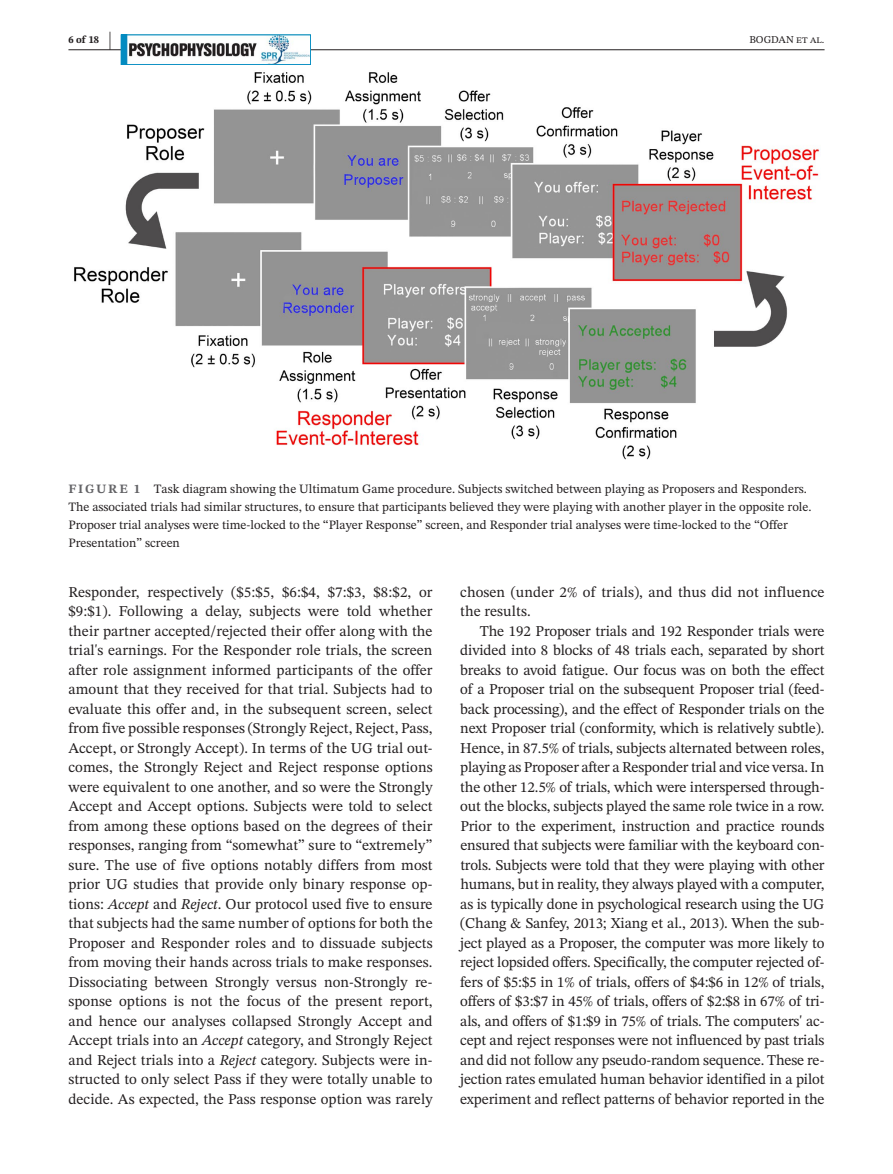
<style>
.page{position:relative;width:893px;height:1174px;background:#fff}
.page>*{position:absolute;margin:0;border:0;box-sizing:border-box;transform-origin:0 0}
.t1{font:15px/19.5px "STIX Two Text";letter-spacing:.005em;color:#231f20;text-align:justify}
.t2{font:12.75px/18px "STIX Two Text";color:#231f20}
.t3{font:10.5px "STIX Two Text";color:#231f20}
.t4{font:700 10.5px "STIX Two Text";color:#231f20}
.s1{font-size:21px}
.s2{font-weight:700;color:#636366}
.s3{font-style:italic}
</style>
<div class="page">
<hr style="left:68px;top:49px;width:756px;height:1px;background:#231f20">
<img style="left:123px;top:37px;width:186px;height:26px">
<div style="left:121px;top:35px;width:190px;height:30px;border:1px solid #028bc1"></div>
<img style="left:74px;top:72px;width:746px;height:388px">
<p class="t4" style="left:68px;top:32px;width:44px">6 of 18 <span class="s1">|</span></p>
<p class="t3" style="left:749px;top:32px;width:77px">BOGDAN et al.</p>
<p class="t2" style="left:68px;top:479px;width:745px"><span class="s2">FIGURE 1</span> Task diagram showing the Ultimatum Game procedure. Subjects switched between playing as Proposers and Responders.<br>The associated trials had similar structures, to ensure that participants believed they were playing with another player in the opposite role.<br>Proposer trial analyses were time-locked to the “Player Response” screen, and Responder trial analyses were time-locked to the “Offer Presentation” screen</p>
<p class="t1" style="left:68px;top:582px;width:366px">Responder, respectively ($5:$5, $6:$4, $7:$3, $8:$2, or $9:$1). Following a delay, subjects were told whether their partner accepted/rejected their offer along with the trial's earnings. For the Responder role trials, the screen after role assignment informed participants of the offer amount that they received for that trial. Subjects had to evaluate this offer and, in the subsequent screen, select from five possible responses (Strongly Reject, Reject, Pass, Accept, or Strongly Accept). In terms of the UG trial out&shy;comes, the Strongly Reject and Reject response options were equivalent to one another, and so were the Strongly Accept and Accept options. Subjects were told to select from among these options based on the degrees of their responses, ranging from “somewhat” sure to “extremely” sure. The use of five options notably differs from most prior UG studies that provide only binary response op&shy;tions: <span class="s3">Accept</span> and <span class="s3">Reject</span>. Our protocol used five to ensure that subjects had the same number of options for both the Proposer and Responder roles and to dissuade subjects from moving their hands across trials to make responses.<br>Dissociating between Strongly versus non-Strongly re&shy;sponse options is not the focus of the present report, and hence our analyses collapsed Strongly Accept and Accept trials into an <span class="s3">Accept</span> category, and Strongly Reject and Reject trials into a <span class="s3">Reject</span> category. Subjects were in&shy;structed to only select Pass if they were totally unable to decide. As expected, the Pass response option was rarely</p>
<p class="t1" style="left:460px;top:582px;width:366px">chosen (under 2% of trials), and thus did not influence the results.</p>
<p class="t1" style="left:460px;top:621px;width:366px;text-indent:20px">The 192 Proposer trials and 192 Responder trials were divided into 8 blocks of 48 trials each, separated by short breaks to avoid fatigue. Our focus was on both the effect of a Proposer trial on the subsequent Proposer trial (feed&shy;back processing), and the effect of Responder trials on the next Proposer trial (conformity, which is relatively subtle).<br>Hence, in 87.5% of trials, subjects alternated between roles, playing as Proposer after a Responder trial and vice versa. In the other 12.5% of trials, which were interspersed through&shy;out the blocks, subjects played the same role twice in a row.<br>Prior to the experiment, instruction and practice rounds ensured that subjects were familiar with the keyboard con&shy;trols. Subjects were told that they were playing with other humans, but in reality, they always played with a computer, as is typically done in psychological research using the UG (Chang &amp; Sanfey, 2013; Xiang et al., 2013). When the sub&shy;ject played as a Proposer, the computer was more likely to reject lopsided offers. Specifically, the computer rejected of&shy;fers of $5:$5 in 1% of trials, offers of $4:$6 in 12% of trials, offers of $3:$7 in 45% of trials, offers of $2:$8 in 67% of tri&shy;als, and offers of $1:$9 in 75% of trials. The computers' ac&shy;cept and reject responses were not influenced by past trials and did not follow any pseudo-random sequence. These re&shy;jection rates emulated human behavior identified in a pilot experiment and reflect patterns of behavior reported in the</p>
</div>
